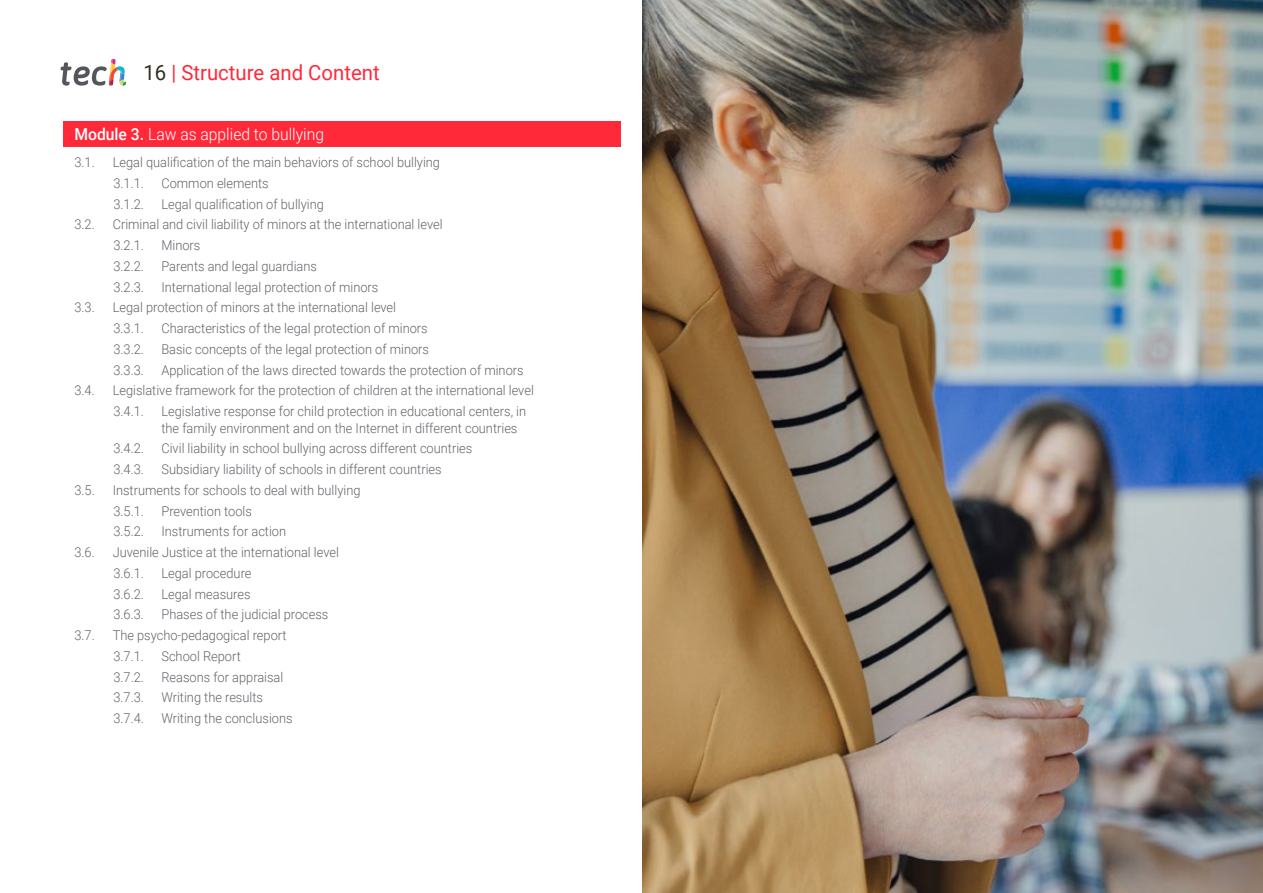
<style>
.page{position:relative;width:1263px;height:893px;background:#fff}
.page>*{position:absolute;margin:0;border:0;box-sizing:border-box;transform-origin:0 0}
.t1{font:21px "Roboto";color:#ff293a}
.t2{font:300 16.5px "Roboto";color:#fff;scale:.95 1}
.t3{font:300 13.5px/20.7px "Roboto";color:#61646a;scale:.95 1}
.s1{color:#312e20}
.s2{font-weight:500}
</style>
<div class="page">
<svg style="left:61px;top:59px;width:65px;height:27px"></svg>
<div style="left:63px;top:121px;width:558px;height:25px;background:#ff293a"></div>
<img style="left:642px;top:0;width:621px;height:893px">
<h1 class="t1" style="left:144px;top:57px;width:238px"><span class="s1">16</span> | Structure and Content</h1>
<p class="t2" style="left:74px;top:123px;width:264px"><span class="s2">Module 3.</span> Law as applied to bullying</p>
<p class="t3" style="left:74px;top:151px;width:23px">3.1.</p>
<p class="t3" style="left:113px;top:151px;width:346px">Legal qualification of the main behaviors of school bullying<br>3.1.1.</p>
<p class="t3" style="left:161px;top:172px;width:115px">Common elements</p>
<p class="t3" style="left:113px;top:193px;width:34px">3.1.2.</p>
<p class="t3" style="left:161px;top:193px;width:172px">Legal qualification of bullying</p>
<p class="t3" style="left:74px;top:214px;width:23px">3.2.</p>
<p class="t3" style="left:113px;top:214px;width:349px">Criminal and civil liability of minors at the international level<br>3.2.1.</p>
<p class="t3" style="left:161px;top:234px;width:43px">Minors</p>
<p class="t3" style="left:113px;top:255px;width:34px">3.2.2.</p>
<p class="t3" style="left:161px;top:255px;width:165px">Parents and legal guardians</p>
<p class="t3" style="left:113px;top:276px;width:34px">3.2.3.</p>
<p class="t3" style="left:161px;top:276px;width:230px">International legal protection of minors</p>
<p class="t3" style="left:74px;top:297px;width:23px">3.3.</p>
<p class="t3" style="left:113px;top:297px;width:300px">Legal protection of minors at the international level<br>3.3.1.</p>
<p class="t3" style="left:161px;top:317px;width:282px">Characteristics of the legal protection of minors</p>
<p class="t3" style="left:113px;top:338px;width:34px">3.3.2.</p>
<p class="t3" style="left:161px;top:338px;width:283px">Basic concepts of the legal protection of minors</p>
<p class="t3" style="left:113px;top:359px;width:34px">3.3.3.</p>
<p class="t3" style="left:161px;top:359px;width:383px">Application of the laws directed towards the protection of minors</p>
<p class="t3" style="left:74px;top:380px;width:23px">3.4.</p>
<p class="t3" style="left:113px;top:380px;width:445px">Legislative framework for the protection of children at the international level<br>3.4.1.</p>
<p class="t3" style="left:161px;top:403px;width:385px;line-height:16.5px">Legislative response for child protection in educational centers, in the family environment and on the Internet in different countries</p>
<p class="t3" style="left:113px;top:438px;width:34px">3.4.2.</p>
<p class="t3" style="left:161px;top:438px;width:329px">Civil liability in school bullying across different countries</p>
<p class="t3" style="left:113px;top:458px;width:34px">3.4.3.</p>
<p class="t3" style="left:161px;top:458px;width:296px">Subsidiary liability of schools in different countries</p>
<p class="t3" style="left:74px;top:479px;width:23px">3.5.</p>
<p class="t3" style="left:113px;top:479px;width:262px">Instruments for schools to deal with bullying<br>3.5.1.</p>
<p class="t3" style="left:161px;top:500px;width:97px">Prevention tools</p>
<p class="t3" style="left:113px;top:521px;width:34px">3.5.2.</p>
<p class="t3" style="left:161px;top:521px;width:133px">Instruments for action</p>
<p class="t3" style="left:74px;top:541px;width:23px">3.6.</p>
<p class="t3" style="left:113px;top:541px;width:240px">Juvenile Justice at the international level<br>3.6.1.</p>
<p class="t3" style="left:161px;top:562px;width:96px">Legal procedure</p>
<p class="t3" style="left:113px;top:583px;width:34px">3.6.2.</p>
<p class="t3" style="left:161px;top:583px;width:95px">Legal measures</p>
<p class="t3" style="left:113px;top:604px;width:34px">3.6.3.</p>
<p class="t3" style="left:161px;top:604px;width:177px">Phases of the judicial process</p>
<p class="t3" style="left:74px;top:624px;width:23px">3.7.</p>
<p class="t3" style="left:113px;top:624px;width:185px">The psycho-pedagogical report<br>3.7.1.</p>
<p class="t3" style="left:161px;top:645px;width:85px">School Report</p>
<p class="t3" style="left:113px;top:666px;width:34px">3.7.2.</p>
<p class="t3" style="left:161px;top:666px;width:130px">Reasons for appraisal</p>
<p class="t3" style="left:113px;top:687px;width:34px">3.7.3.</p>
<p class="t3" style="left:161px;top:687px;width:108px">Writing the results</p>
<p class="t3" style="left:113px;top:707px;width:34px">3.7.4.</p>
<p class="t3" style="left:161px;top:707px;width:140px">Writing the conclusions</p>
</div>
